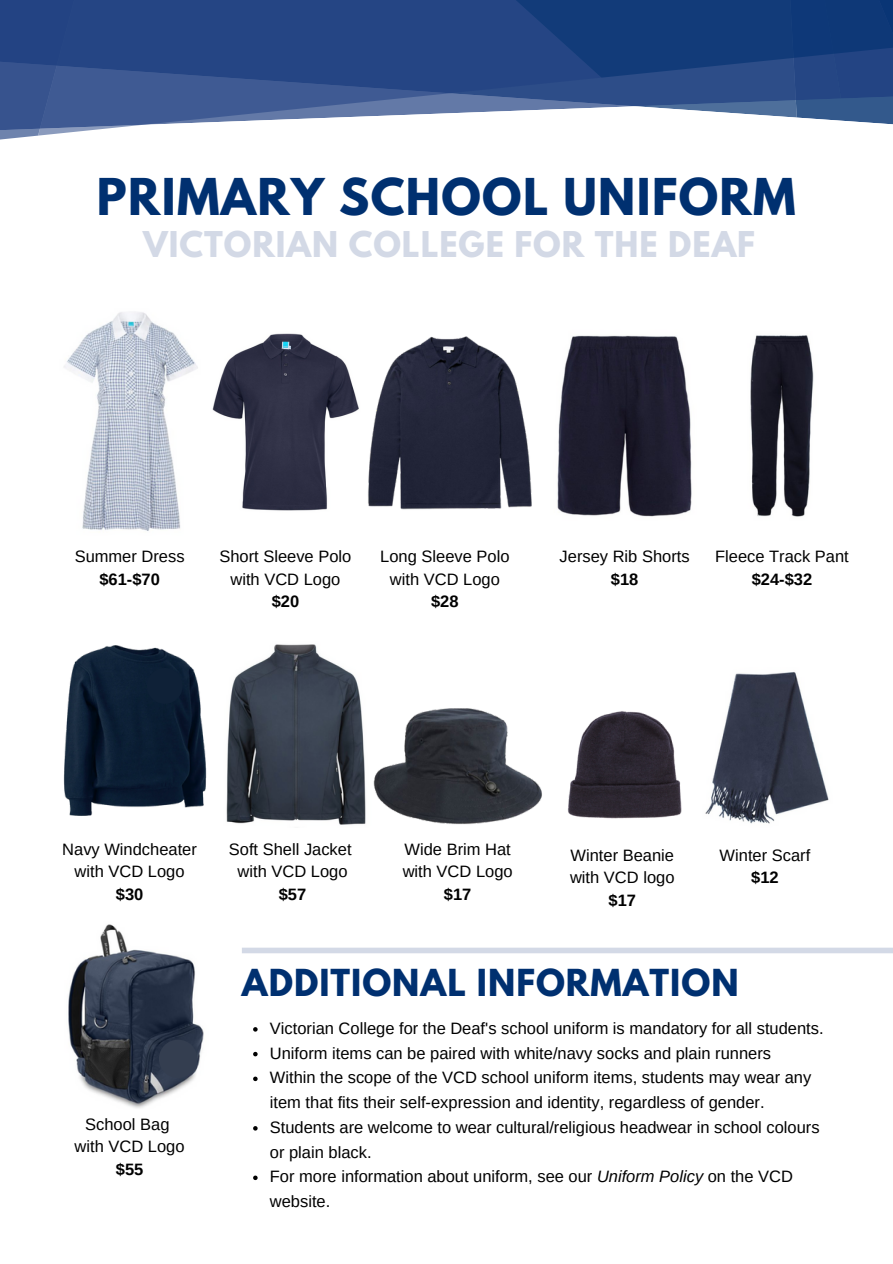
<style>
.page{position:relative;width:893px;height:1264px;background:#fff}
.page>*{position:absolute;margin:0;border:0;box-sizing:border-box;transform-origin:0 0}
.t1{font:700 45px "League Spartan";letter-spacing:.03em;color:#003070}
.t2{font:700 33px "League Spartan";letter-spacing:.03em;color:#003070}
.t3{font:700 31.5px "League Spartan";letter-spacing:.03em;color:#d3d9e6}
.t4{font:16.5px/22.5px "Arimo";color:#000;text-align:center}
.t5{font:700 16.5px "Arimo";color:#000}
.s1{font-style:italic}
</style>
<div class="page">
<svg style="left:196px;top:0;width:334px;height:123px;background:#425d94"></svg>
<svg style="left:727px;top:110px;width:165px;height:15px"></svg>
<svg style="left:392px;top:0;width:500px;height:110px;background:#234683"></svg>
<svg style="left:0;top:0;width:196px;height:140px;background:#405b93"></svg>
<img style="left:226px;top:644px;width:135px;height:181px">
<img style="left:212px;top:333px;width:147px;height:178px">
<img style="left:557px;top:335px;width:135px;height:182px">
<img style="left:750px;top:335px;width:64px;height:182px">
<img style="left:361px;top:707px;width:181px;height:118px">
<img style="left:64px;top:312px;width:134px;height:219px">
<img style="left:368px;top:336px;width:164px;height:174px">
<img style="left:63px;top:645px;width:144px;height:171px">
<div style="left:147px;top:668px;width:36px;height:35px;background:#0f2137;border-radius:50%"></div>
<img style="left:68px;top:924px;width:136px;height:184px">
<div style="left:159px;top:1039px;width:38px;height:39px;background:#343e50;border-radius:50%"></div>
<img style="left:568px;top:711px;width:114px;height:108px">
<img style="left:705px;top:672px;width:124px;height:152px">
<div style="left:242px;top:947px;width:650px;height:6px;background:#d3d9e6"></div>
<svg style="left:253px;top:1027px;width:4px;height:4px"></svg>
<svg style="left:253px;top:1051px;width:4px;height:5px"></svg>
<svg style="left:253px;top:1076px;width:4px;height:5px"></svg>
<svg style="left:253px;top:1126px;width:4px;height:4px"></svg>
<svg style="left:253px;top:1175px;width:4px;height:4px"></svg>
<h1 class="t1" style="left:97px;top:175px;width:700px">PRIMARY SCHOOL UNIFORM</h1>
<h3 class="t3" style="left:143px;top:229px;width:613px">VICTORIAN COLLEGE FOR THE DEAF</h3>
<p class="t4" style="left:75px;top:545px;width:111px">Summer Dress</p>
<p class="t5" style="left:99px;top:569px;width:62px">$61-$70</p>
<p class="t4" style="left:219px;top:545px;width:133px">Short Sleeve Polo with VCD Logo</p>
<p class="t5" style="left:272px;top:592px;width:29px">$20</p>
<p class="t4" style="left:380px;top:545px;width:131px">Long Sleeve Polo with VCD Logo</p>
<p class="t5" style="left:431px;top:592px;width:29px">$28</p>
<p class="t4" style="left:559px;top:545px;width:132px">Jersey Rib Shorts</p>
<p class="t5" style="left:611px;top:569px;width:29px">$18</p>
<p class="t4" style="left:715px;top:545px;width:135px">Fleece Track Pant</p>
<p class="t5" style="left:751px;top:569px;width:62px">$24-$32</p>
<p class="t4" style="left:62px;top:837px;width:136px">Navy Windcheater with VCD Logo</p>
<p class="t5" style="left:116px;top:884px;width:29px">$30</p>
<p class="t4" style="left:75px;top:1112px;width:111px">School Bag with VCD Logo</p>
<p class="t5" style="left:116px;top:1159px;width:29px">$55</p>
<p class="t4" style="left:229px;top:837px;width:124px">Soft Shell Jacket with VCD Logo</p>
<p class="t5" style="left:279px;top:884px;width:29px">$57</p>
<p class="t4" style="left:402px;top:837px;width:111px;text-align:left">Wide Brim Hat with VCD Logo</p>
<p class="t5" style="left:444px;top:884px;width:29px">$17</p>
<p class="t4" style="left:570px;top:843px;width:106px;text-align:left">Winter Beanie with VCD logo</p>
<p class="t5" style="left:608px;top:890px;width:29px">$17</p>
<p class="t4" style="left:719px;top:843px;width:92px">Winter Scarf</p>
<p class="t5" style="left:751px;top:868px;width:29px">$12</p>
<h2 class="t2" style="left:242px;top:966px;width:498px">ADDITIONAL INFORMATION</h2>
<p class="t4" style="left:270px;top:1015px;width:555px;line-height:24.8px;text-align:left">Victorian College for the Deaf's school uniform is mandatory for all students.<br>Uniform items can be paired with white/navy socks and plain runners<br>Within the scope of the VCD school uniform items, students may wear any item that fits their self-expression and identity, regardless of gender.<br>Students are welcome to wear cultural/religious headwear in school colours or plain black.<br>For more information about uniform, see our <span class="s1">Uniform Policy</span> on the VCD website.</p>
</div>
